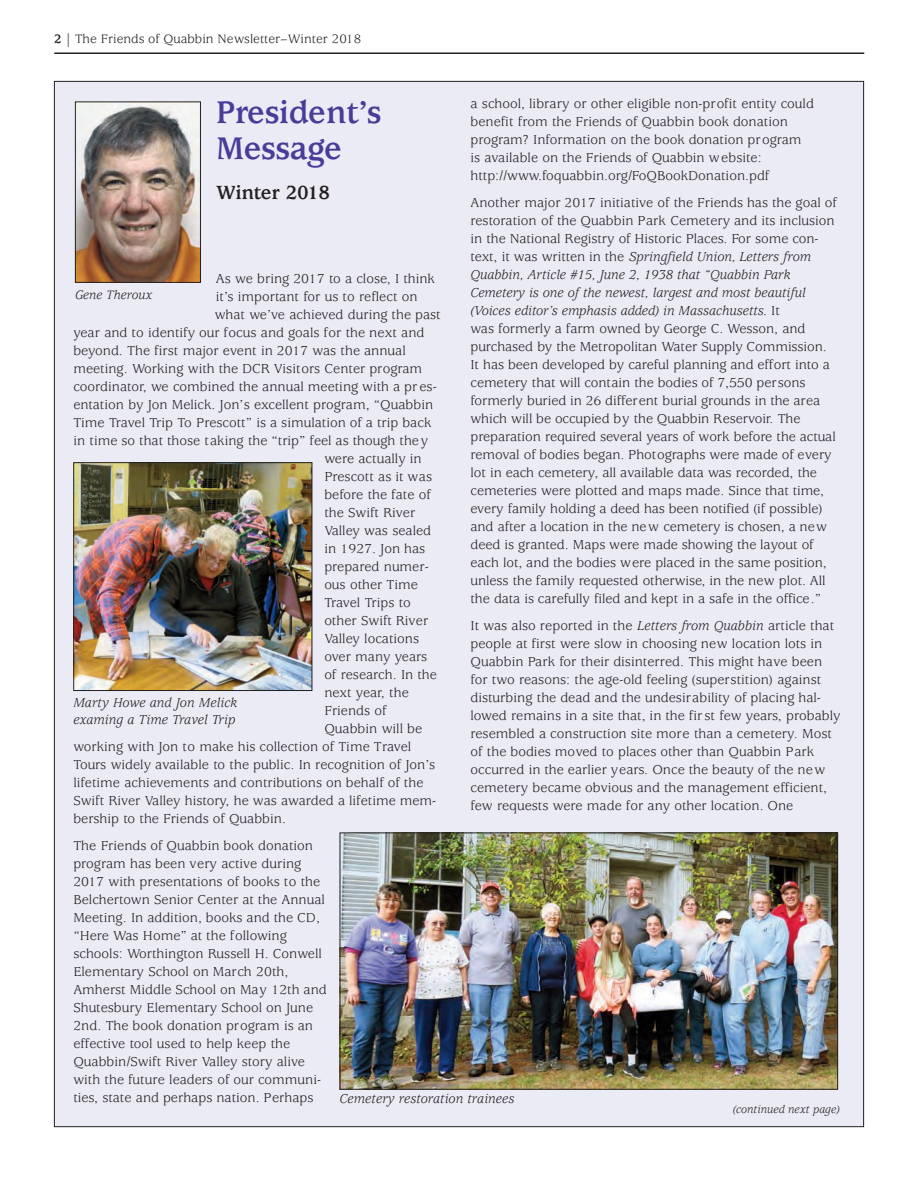
<style>
.page{position:relative;width:918px;height:1188px;background:#fff}
.page>*{position:absolute;margin:0;border:0;box-sizing:border-box;transform-origin:0 0}
.t1{font:700 34.5px/36px "Usherwood";letter-spacing:-.01em;color:#473d99}
.t2{font:700 21px "Usherwood";letter-spacing:-.015em;color:#231f20}
.t3{font:14.25px/18px "Usherwood";color:#231f20}
.t4{font:italic 14.25px/17.1px "Usherwood";color:#231f20}
.t5{font:14.25px "Usherwood";letter-spacing:-.02em;color:#231f20}
.t6{font:13.5px "Usherwood";color:#231f20}
.t7{font:italic 13.5px "Usherwood";color:#231f20}
.t8{font:italic 12px "Usherwood";color:#231f20}
.s1{font-weight:700}
.s2{font-style:italic}
</style>
<div class="page">
<hr style="left:54px;top:52px;width:810px;height:2px;background:#231f20">
<div style="left:54px;top:81px;width:810px;height:1046px;background:#ebebf5"></div>
<img style="left:77px;top:103px;width:122px;height:178px">
<div style="left:75px;top:101px;width:126px;height:182px;border:1px solid #231f20"></div>
<img style="left:342px;top:835px;width:494px;height:253px">
<div style="left:340px;top:833px;width:498px;height:257px;border:1px solid #231f20"></div>
<img style="left:75px;top:464px;width:235px;height:225px">
<div style="left:73px;top:462px;width:239px;height:229px;border:1px solid #231f20"></div>
<p class="t6" style="left:54px;top:31px;width:308px"><span class="s1">2 |</span> The Friends of Quabbin Newsletter–Winter 2018</p>
<p class="t3" style="left:470px;top:95px;width:345px">a school, library or other eligible non-profit entity could benefit from the Friends of Quabbin book donation program? Information on the book donation program is available on the Friends of Quabbin website: http://www.foquabbin.org/FoQBookDonation.pdf</p>
<p class="t3" style="left:470px;top:194px;width:368px">Another major 2017 initiative of the Friends has the goal of restoration of the Quabbin Park Cemetery and its inclusion in the National Registry of Historic Places. For some con&shy;text, it was written in the <span class="s2">Springfield Union, Letters from Quabbin, Article #15, June 2, 1938 that “Quabbin Park Cemetery is one of the newest, largest and most beautiful (Voices editor’s emphasis added) in Massachusetts.</span> It<br>was formerly a farm owned by George C. Wesson, and purchased by the Metropolitan Water Supply Commission.<br>It has been developed by careful planning and effort into a cemetery that will contain the bodies of 7,550 persons formerly buried in 26 different burial grounds in the area which will be occupied by the Quabbin Reservoir. The preparation required several years of work before the actual removal of bodies began. Photographs were made of every lot in each cemetery, all available data was recorded, the cemeteries were plotted and maps made. Since that time, every family holding a deed has been notified (if possible) and after a location in the new cemetery is chosen, a new deed is granted. Maps were made showing the layout of each lot, and the bodies were placed in the same position, unless the family requested otherwise, in the new plot. All the data is carefully filed and kept in a safe in the office.”</p>
<p class="t3" style="left:470px;top:617px;width:372px">It was also reported in the <span class="s2">Letters from Quabbin</span> article that people at first were slow in choosing new location lots in Quabbin Park for their disinterred. This might have been for two reasons: the age-old feeling (superstition) against disturbing the dead and the undesirability of placing hal&shy;lowed remains in a site that, in the fir st few years, probably resembled a construction site more than a cemetery. Most of the bodies moved to places other than Quabbin Park occurred in the earlier years. Once the beauty of the new cemetery became obvious and the management efficient, few requests were made for any other location. One</p>
<h1 class="t1" style="left:216px;top:98px;width:167px">President’s<br>Message</h1>
<h2 class="t2" style="left:216px;top:185px;width:116px">Winter 2018</h2>
<p class="t3" style="left:216px;top:271px;width:221px">As we bring 2017 to a close, I think</p>
<p class="t3" style="left:216px;top:289px;width:203px">it’s important for us to reflect on</p>
<p class="t3" style="left:215px;top:307px;width:227px">what we’ve achieved during the past</p>
<p class="t3" style="left:73px;top:325px;width:353px">year and to identify our focus and goals for the next and</p>
<p class="t3" style="left:73px;top:343px;width:334px">beyond. The first major event in 2017 was the annual</p>
<p class="t3" style="left:73px;top:361px;width:350px">meeting. Working with the DCR Visitors Center program</p>
<p class="t3" style="left:73px;top:379px;width:365px">coordinator, we combined the annual meeting with a pr es-</p>
<p class="t3" style="left:73px;top:397px;width:362px">entation by Jon Melick. Jon’s excellent program, “Quabbin</p>
<p class="t3" style="left:73px;top:415px;width:360px">Time Travel Trip To Prescott” is a simulation of a trip back</p>
<p class="t3" style="left:73px;top:433px;width:356px">in time so that those taking the “trip” feel as though they</p>
<p class="t3" style="left:324px;top:451px;width:99px">were actually in</p>
<p class="t3" style="left:324px;top:469px;width:109px">Prescott as it was</p>
<p class="t3" style="left:324px;top:487px;width:108px">before the fate of</p>
<p class="t3" style="left:324px;top:505px;width:93px">the Swift River</p>
<p class="t3" style="left:324px;top:523px;width:108px">Valley was sealed</p>
<p class="t3" style="left:324px;top:541px;width:102px">in 1927. Jon has</p>
<p class="t3" style="left:324px;top:559px;width:106px">prepared numer-</p>
<p class="t3" style="left:324px;top:577px;width:95px">ous other Time</p>
<p class="t5" style="left:324px;top:595px;width:88px">Travel Trips to</p>
<p class="t3" style="left:324px;top:612px;width:105px">other Swift River</p>
<p class="t3" style="left:324px;top:630px;width:96px">Valley locations</p>
<p class="t3" style="left:324px;top:648px;width:104px">over many years</p>
<p class="t3" style="left:324px;top:666px;width:114px">of research. In the</p>
<p class="t3" style="left:324px;top:684px;width:86px">next year, the</p>
<p class="t3" style="left:324px;top:702px;width:64px">Friends of</p>
<p class="t3" style="left:324px;top:720px;width:99px">Quabbin will be</p>
<p class="t3" style="left:73px;top:738px;width:340px">working with Jon to make his collection of Time Travel</p>
<p class="t3" style="left:73px;top:756px;width:363px">Tours widely available to the public. In recognition of Jon’s</p>
<p class="t3" style="left:73px;top:774px;width:352px">lifetime achievements and contributions on behalf of the</p>
<p class="t3" style="left:73px;top:792px;width:364px">Swift River Valley history, he was awarded a lifetime mem-</p>
<p class="t3" style="left:73px;top:810px;width:214px">bership to the Friends of Quabbin.</p>
<p class="t3" style="left:73px;top:837px;width:255px">The Friends of Quabbin book donation program has been very active during 2017 with presentations of books to the Belchertown Senior Center at the Annual Meeting. In addition, books and the CD, “Here Was Home” at the following schools: Worthington Russell H. Conwell Elementary School on March 20th, Amherst Middle School on May 12th and Shutesbury Elementary School on June 2nd. The book donation program is an effective tool used to help keep the Quabbin/Swift River Valley story alive with the future leaders of our communi&shy;ties, state and perhaps nation. Perhaps</p>
<p class="t7" style="left:75px;top:290px;width:79px">Gene Theroux</p>
<p class="t4" style="left:73px;top:695px;width:165px">Marty Howe and Jon Melick examing a Time Travel Trip</p>
<p class="t4" style="left:340px;top:1092px;width:177px">Cemetery restoration trainees</p>
<p class="t8" style="left:733px;top:1105px;width:109px">(continued next page)</p>
</div>
